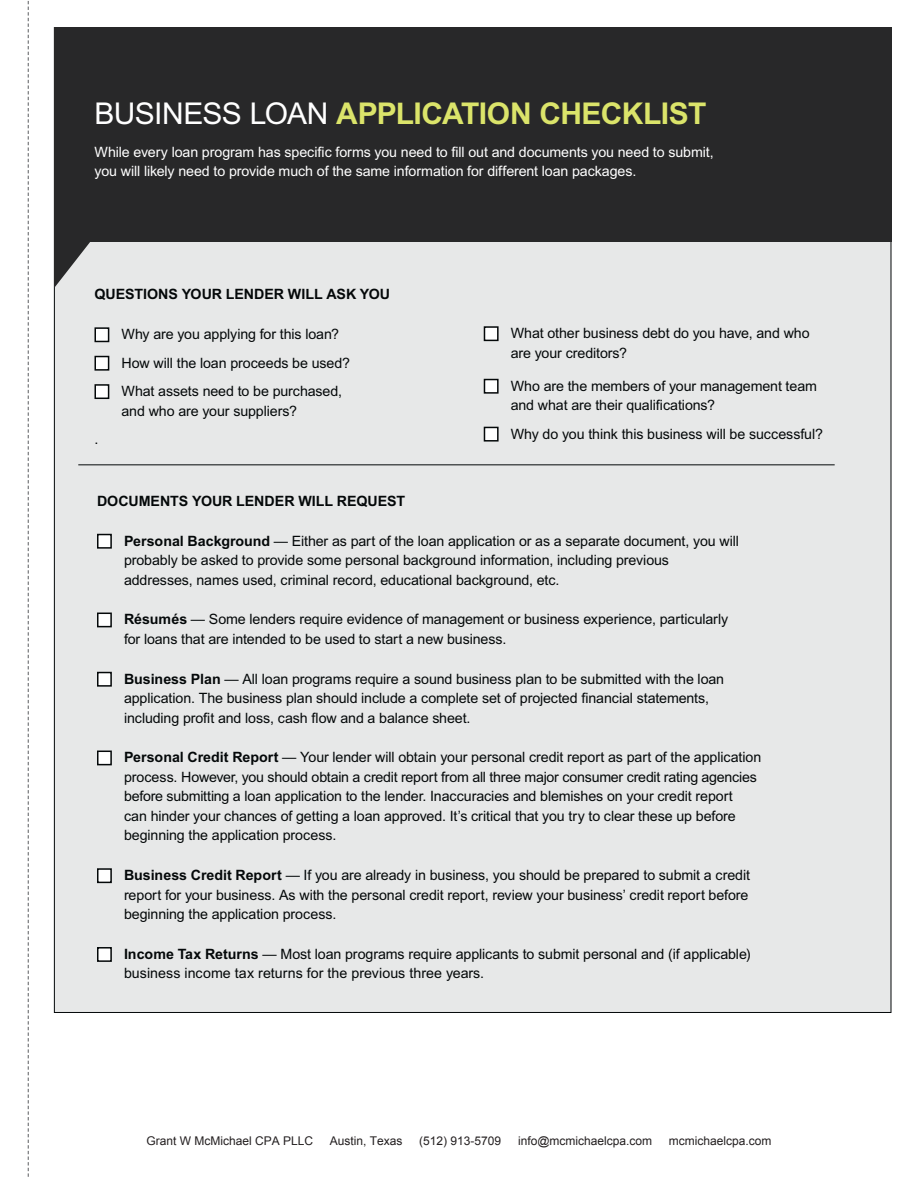
<style>
.page{position:relative;width:918px;height:1188px;background:#fff}
.page>*{position:absolute;margin:0;border:0;box-sizing:border-box;transform-origin:0 0}
.t1{font:700 30px "Arial";letter-spacing:-.02em;color:#dbe46a}
.t2{font:14.25px/19.5px "Arial";letter-spacing:-.01em;color:#040809}
.t3{font:14.25px/19.5px "Arial";letter-spacing:-.01em;color:#fff}
.t4{font:700 14.25px "Arial";color:#040809}
.t5{font:12px "Arial";color:#231f20}
.s1{font-weight:400;color:#fff}
.s2{font-weight:700}
</style>
<div class="page">
<div style="left:54px;top:28px;width:837px;height:984px;background:#e7e8e8"></div>
<div style="left:54px;top:27px;width:837px;height:215px;background:#282829"></div>
<div style="left:95px;top:328px;width:14px;height:13px;background:#fff"></div>
<div style="left:94px;top:327px;width:15px;height:15px;border:2px solid #040809"></div>
<div style="left:95px;top:357px;width:14px;height:13px;background:#fff"></div>
<div style="left:94px;top:356px;width:15px;height:15px;border:2px solid #040809"></div>
<div style="left:95px;top:385px;width:14px;height:13px;background:#fff"></div>
<div style="left:94px;top:384px;width:15px;height:15px;border:2px solid #040809"></div>
<div style="left:484px;top:327px;width:14px;height:13px;background:#fff"></div>
<div style="left:484px;top:326px;width:15px;height:15px;border:2px solid #040809"></div>
<div style="left:484px;top:380px;width:14px;height:13px;background:#fff"></div>
<div style="left:484px;top:379px;width:15px;height:15px;border:2px solid #040809"></div>
<div style="left:484px;top:427px;width:14px;height:14px;background:#fff"></div>
<div style="left:484px;top:427px;width:15px;height:15px;border:2px solid #040809"></div>
<div style="left:98px;top:535px;width:13px;height:13px;background:#fff"></div>
<div style="left:97px;top:534px;width:15px;height:15px;border:2px solid #040809"></div>
<div style="left:98px;top:613px;width:13px;height:14px;background:#fff"></div>
<div style="left:97px;top:613px;width:15px;height:14px;border:2px solid #040809"></div>
<div style="left:98px;top:673px;width:13px;height:13px;background:#fff"></div>
<div style="left:97px;top:672px;width:15px;height:15px;border:2px solid #040809"></div>
<div style="left:98px;top:751px;width:13px;height:14px;background:#fff"></div>
<div style="left:97px;top:751px;width:15px;height:14px;border:2px solid #040809"></div>
<div style="left:98px;top:869px;width:13px;height:13px;background:#fff"></div>
<div style="left:97px;top:868px;width:15px;height:15px;border:2px solid #040809"></div>
<div style="left:98px;top:948px;width:13px;height:13px;background:#fff"></div>
<div style="left:97px;top:947px;width:15px;height:15px;border:2px solid #040809"></div>
<svg style="left:54px;top:242px;width:36px;height:46px"></svg>
<hr style="left:78px;top:464px;width:757px;height:1px;background:#040809">
<svg style="left:28px;top:1px;width:1px;height:1176px"></svg>
<h1 class="t1" style="left:95px;top:103px;width:613px"><span class="s1">BUSINESS LOAN</span> APPLICATION CHECKLIST</h1>
<p class="t3" style="left:95px;top:143px;width:621px">While every loan program has specific forms you need to fill out and documents you need to submit, you will likely need to provide much of the same information for different loan packages.</p>
<p class="t4" style="left:95px;top:289px;width:297px">QUESTIONS YOUR LENDER WILL ASK YOU</p>
<p class="t2" style="left:122px;top:321px;width:230px;line-height:28.3px">Why are you applying for this loan?<br>How will the loan proceeds be used?<br>What assets need to be purchased,</p>
<p class="t2" style="left:122px;top:402px;width:177px">and who are your suppliers?</p>
<p class="t2" style="left:95px;top:430px;width:5px">.</p>
<p class="t2" style="left:511px;top:325px;width:300px">What other business debt do you have, and who are your creditors?</p>
<p class="t2" style="left:511px;top:377px;width:308px">Who are the members of your management team and what are their qualifications?</p>
<p class="t2" style="left:511px;top:425px;width:314px">Why do you think this business will be successful?</p>
<p class="t4" style="left:97px;top:496px;width:310px">DOCUMENTS YOUR LENDER WILL REQUEST</p>
<p class="t2" style="left:124px;top:532px;width:616px"><span class="s2">Personal Background</span> — Either as part of the loan application or as a separate document, you will probably be asked to provide some personal background information, including previous addresses, names used, criminal record, educational background, etc.</p>
<p class="t2" style="left:124px;top:611px;width:606px"><span class="s2">Résumés</span> — Some lenders require evidence of management or business experience, particularly for loans that are intended to be used to start a new business.</p>
<p class="t2" style="left:124px;top:670px;width:602px"><span class="s2">Business Plan</span> — All loan programs require a sound business plan to be submitted with the loan application. The business plan should include a complete set of projected financial statements, including profit and loss, cash flow and a balance sheet.</p>
<p class="t2" style="left:124px;top:749px;width:639px"><span class="s2">Personal Credit Report</span> — Your lender will obtain your personal credit report as part of the application process. However, you should obtain a credit report from all three major consumer credit rating agencies before submitting a loan application to the lender. Inaccuracies and blemishes on your credit report<br>can hinder your chances of getting a loan approved. It’s critical that you try to clear these up before beginning the application process.</p>
<p class="t2" style="left:124px;top:867px;width:628px;text-align:justify"><span class="s2">Business Credit Report</span> — If you are already in business, you should be prepared to submit a credit report for your business. As with the personal credit report, review your business’ credit report before beginning the application process.</p>
<p class="t2" style="left:124px;top:945px;width:628px"><span class="s2">Income Tax Returns</span> — Most loan programs require applicants to submit personal and (if applicable) business income tax returns for the previous three years.</p>
<p class="t5" style="left:146px;top:1134px;width:168px">Grant W McMichael CPA PLLC</p>
<p class="t5" style="left:330px;top:1134px;width:74px">Austin, Texas</p>
<p class="t5" style="left:419px;top:1134px;width:84px">(512) 913-5709</p>
<p class="t5" style="left:518px;top:1134px;width:136px">info@mcmichaelcpa.com</p>
<p class="t5" style="left:669px;top:1134px;width:104px">mcmichaelcpa.com</p>
</div>
